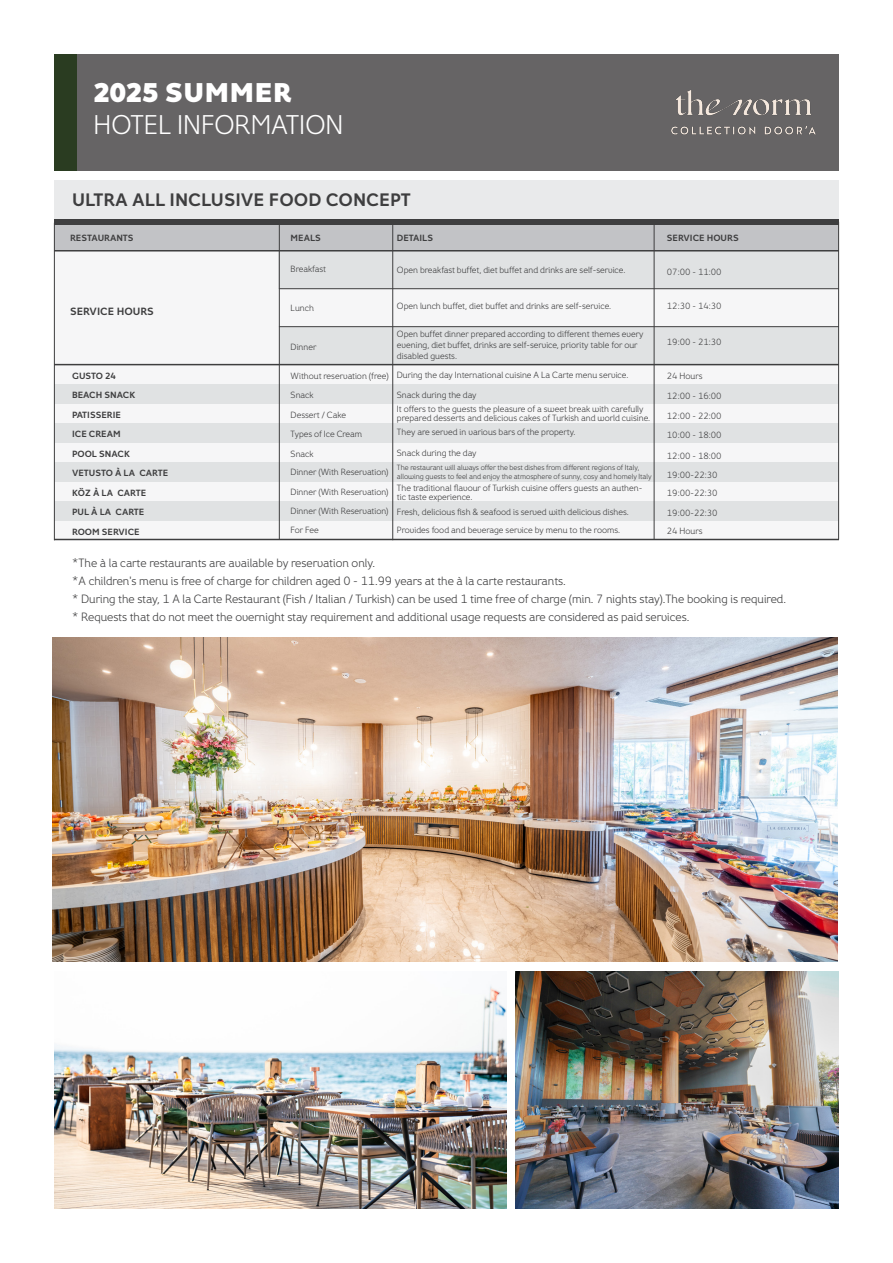
<style>
.page{position:relative;width:893px;height:1263px;background:#fff}
.page>*{position:absolute;margin:0;border:0;box-sizing:border-box;transform-origin:0 0}
.t1{font:27px "Fox Grotesque Pro Lt";color:#fff}
.t2{font:800 27px "Fox Grotesque Pro";color:#fff}
.t3{font:700 18px "Fox Grotesque Pro";color:#3e3e3f}
.t4{font:12px "Fox Grotesque Pro Lt";color:#3e3e3f}
.t5{font:700 10.5px "Fox Grotesque Pro";color:#3e3e3f}
.t6{font:9px/9px "Fox Grotesque Pro Lt";color:#3e3e3f}
.t7{font:700 9px "Fox Grotesque Pro";color:#3e3e3f}
.t8{font:7.5px/9px "Fox Grotesque Pro Lt";color:#3e3e3f}
</style>
<div class="page">
<svg style="left:55px;top:251px;width:783px;height:288px;fill:#f6f6f7"></svg>
<div style="left:54px;top:181px;width:785px;height:38px;background:#e9eaeb"></div>
<div style="left:54px;top:222px;width:785px;height:28px;background:#c2c3c6"></div>
<div style="left:54px;top:219px;width:785px;height:6px;background:#3e3e3f"></div>
<hr style="left:54px;top:250px;width:785px;height:1px;background:#3e3e3f">
<hr style="left:279px;top:288px;width:560px;height:1px;background:#3e3e3f">
<hr style="left:279px;top:326px;width:560px;height:1px;background:#3e3e3f">
<hr style="left:54px;top:364px;width:785px;height:1px;background:#3e3e3f">
<hr style="left:54px;top:539px;width:785px;height:1px;background:#3e3e3f">
<hr style="left:279px;top:223px;width:1px;height:316px;background:#3e3e3f">
<hr style="left:54px;top:223px;width:1px;height:317px;background:#3e3e3f">
<hr style="left:392px;top:222px;width:1px;height:318px;background:#3e3e3f">
<hr style="left:654px;top:222px;width:1px;height:317px;background:#3e3e3f">
<hr style="left:838px;top:222px;width:1px;height:317px;background:#3e3e3f">
<img style="left:516px;top:972px;width:323px;height:237px">
<img style="left:54px;top:985px;width:452px;height:224px">
<img style="left:52px;top:638px;width:785px;height:323px">
<div style="left:77px;top:54px;width:762px;height:116px;background:#666465"></div>
<div style="left:54px;top:54px;width:23px;height:116px;background:#2a3c21"></div>
<img style="left:671px;top:90px;width:145px;height:45px">
<p class="t2" style="left:94px;top:75px;width:200px">2025 SUMMER</p>
<p class="t1" style="left:94px;top:109px;width:251px">HOTEL INFORMATION</p>
<p class="t3" style="left:72px;top:189px;width:340px">ULTRA ALL INCLUSIVE FOOD CONCEPT</p>
<p class="t7" style="left:70px;top:232px;width:65px">RESTAURANTS</p>
<p class="t7" style="left:291px;top:232px;width:32px">MEALS</p>
<p class="t7" style="left:397px;top:232px;width:38px">DETAILS</p>
<p class="t5" style="left:70px;top:304px;width:85px">SERVICE HOURS</p>
<p class="t7" style="left:72px;top:370px;width:45px">GUSTO 24</p>
<p class="t7" style="left:72px;top:389px;width:65px">BEACH SNACK</p>
<p class="t7" style="left:72px;top:409px;width:50px">PATISSERIE</p>
<p class="t7" style="left:72px;top:428px;width:50px">ICE CREAM</p>
<p class="t7" style="left:72px;top:448px;width:59px">POOL SNACK</p>
<p class="t7" style="left:72px;top:467px;width:98px">VETUSTO À LA CARTE</p>
<p class="t7" style="left:72px;top:487px;width:76px">KÖZ À LA CARTE</p>
<p class="t7" style="left:72px;top:506px;width:74px">PUL À LA CARTE</p>
<p class="t7" style="left:72px;top:526px;width:69px">ROOM SERVICE</p>
<p class="t6" style="left:291px;top:264px;width:37px">Breakfast</p>
<p class="t6" style="left:291px;top:303px;width:25px">Lunch</p>
<p class="t6" style="left:291px;top:342px;width:27px">Dinner</p>
<p class="t6" style="left:291px;top:371px;width:100px">Without reservation (free)</p>
<p class="t6" style="left:291px;top:390px;width:24px">Snack</p>
<p class="t6" style="left:291px;top:410px;width:57px">Dessert / Cake</p>
<p class="t6" style="left:291px;top:429px;width:73px">Types of Ice Cream</p>
<p class="t6" style="left:291px;top:449px;width:24px">Snack</p>
<p class="t6" style="left:291px;top:468px;width:99px">Dinner (With Reservation)</p>
<p class="t6" style="left:291px;top:487px;width:99px">Dinner (With Reservation)</p>
<p class="t6" style="left:291px;top:506px;width:99px">Dinner (With Reservation)</p>
<p class="t6" style="left:291px;top:526px;width:30px">For Fee</p>
<p class="t6" style="left:397px;top:265px;width:230px">Open breakfast buffet, diet buffet and drinks are self-service.</p>
<p class="t6" style="left:397px;top:301px;width:216px">Open lunch buffet, diet buffet and drinks are self-service.</p>
<p class="t6" style="left:397px;top:329px;width:248px;line-height:10.8px">Open buffet dinner prepared according to different themes every evening, diet buffet, drinks are self-service, priority table for our disabled guests.</p>
<p class="t6" style="left:397px;top:370px;width:233px">During the day International cuisine A La Carte menu service.</p>
<p class="t6" style="left:397px;top:404px;width:255px">It offers to the guests the pleasure of a sweet break with carefully prepared desserts and delicious cakes of Turkish and world cuisine.</p>
<p class="t6" style="left:397px;top:428px;width:180px">They are served in various bars of the property.</p>
<p class="t6" style="left:397px;top:448px;width:81px">Snack during the day</p>
<p class="t8" style="left:397px;top:463px;width:256px">The restaurant will always offer the best dishes from different regions of Italy, allowing guests to feel and enjoy the atmosphere of sunny, cosy and homely Italy</p>
<p class="t6" style="left:397px;top:483px;width:247px">The traditional flavour of Turkish cuisine offers guests an authen&shy;tic taste experience.</p>
<p class="t6" style="left:397px;top:507px;width:233px">Fresh, delicious fish &amp; seafood is served with delicious dishes.</p>
<p class="t6" style="left:397px;top:525px;width:225px">Provides food and beverage service by menu to the rooms.</p>
<p class="t6" style="left:397px;top:390px;width:81px">Snack during the day</p>
<p class="t7" style="left:667px;top:232px;width:73px">SERVICE HOURS</p>
<p class="t6" style="left:667px;top:267px;width:56px">07:00 - 11:00</p>
<p class="t6" style="left:667px;top:301px;width:56px">12:30 - 14:30</p>
<p class="t6" style="left:667px;top:337px;width:56px">19:00 - 21:30</p>
<p class="t6" style="left:667px;top:371px;width:37px">24 Hours</p>
<p class="t6" style="left:667px;top:392px;width:56px">12:00 - 16:00</p>
<p class="t6" style="left:667px;top:411px;width:56px">12:00 - 22:00</p>
<p class="t6" style="left:667px;top:431px;width:56px">10:00 - 18:00</p>
<p class="t6" style="left:667px;top:451px;width:56px">12:00 - 18:00</p>
<p class="t6" style="left:667px;top:471px;width:52px">19:00-22:30</p>
<p class="t6" style="left:667px;top:489px;width:52px">19:00-22:30</p>
<p class="t6" style="left:667px;top:508px;width:52px">19:00-22:30</p>
<p class="t6" style="left:667px;top:527px;width:37px">24 Hours</p>
<p class="t4" style="left:72px;top:556px;width:304px">*The à la carte restaurants are available by reservation only.</p>
<p class="t4" style="left:72px;top:574px;width:495px">*A children's menu is free of charge for children aged 0 - 11.99 years at the à la carte restaurants.</p>
<p class="t4" style="left:72px;top:592px;width:715px">* During the stay, 1 A la Carte Restaurant (Fish / Italian / Turkish) can be used 1 time free of charge (min. 7 nights stay).The booking is required.</p>
<p class="t4" style="left:72px;top:610px;width:619px">* Requests that do not meet the overnight stay requirement and additional usage requests are considered as paid services.</p>
</div>
